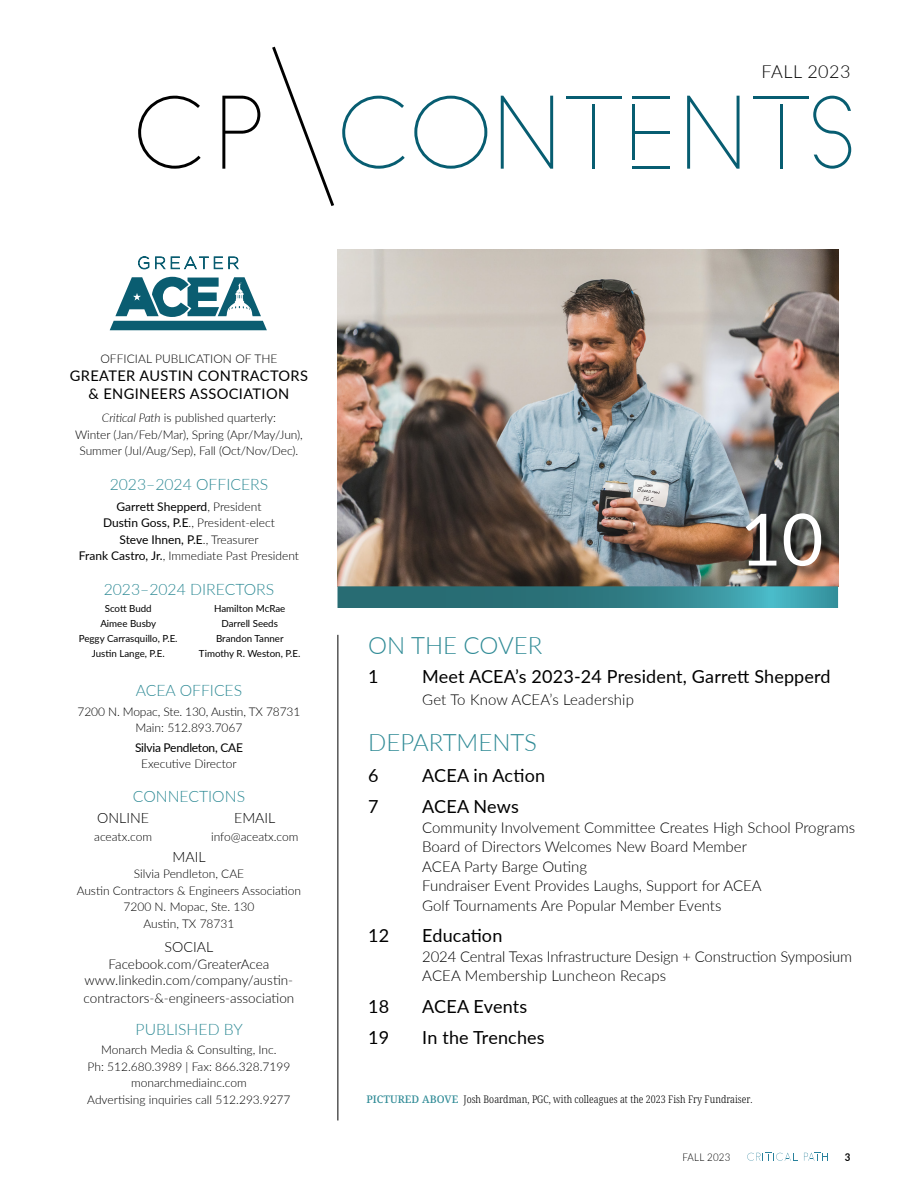
<style>
.page{position:relative;width:918px;height:1188px;background:#fff}
.page>*{position:absolute;margin:0;border:0;box-sizing:border-box;transform-origin:0 0}
.Headline{font:72px "Lato";color:#fff}
.Body_Text_No_Indent{font:300 24px "Lato";color:#308b96}
.Headline-2{font:18px "Lato";letter-spacing:.01em;color:#000}
.t1{font:300 18px "Lato";letter-spacing:.025em;color:#000}
.Body_Text_No_Indent-2{font:300 15.75px "Lato";color:#308b96}
.Headline-3{font:300 15px "Lato";color:#000}
.t2{font:14.7px/18px "Lato";letter-spacing:.025em;color:#000;text-align:center}
.Body_Text_No_Indent-3{font:300 14.25px "Lato";color:#000}
.Body_Text_No_Indent-4{font:300 13.5px/18px "Lato";color:#000}
.Body_Text_No_Indent-5{font:300 12px/16.5px "Lato";color:#000;text-align:center}
.Body_Text_No_Indent-6{font:12px/15.8px "Lato";letter-spacing:-.02em;color:#000;text-align:center}
.Body_Text_No_Indent-7{font:12px "Lato";color:#000}
.t3{font:300 10.8px "Lato";letter-spacing:.025em;color:#000;scale:.91 1}
.t4{font:700 10.8px "Lato";color:#000;scale:.91 1}
.t5{font:300 condensed 10.5px "Noto Serif";letter-spacing:.005em;color:#000}
.Body_Text_No_Indent-8{font:9.75px "Lato";color:#000}
.s1{font-style:italic}
.s2{font-weight:300}
.s3{font-weight:400}
.s4{font-weight:500;font-stretch:normal;color:#308b96}
</style>
<div class="page">
<svg style="left:747px;top:1153px;width:50px;height:8px"></svg>
<svg style="left:804px;top:1153px;width:24px;height:8px"></svg>
<img style="left:338px;top:250px;width:500px;height:336px">
<hr style="left:592px;top:105px;width:3px;height:64px;background:#075d71">
<hr style="left:566px;top:96px;width:56px;height:3px;background:#075d71">
<svg style="left:272px;top:46px;width:133px;height:160px"></svg>
<hr style="left:780px;top:105px;width:3px;height:64px;background:#075d71">
<hr style="left:753px;top:96px;width:56px;height:3px;background:#075d71">
<svg style="left:501px;top:96px;width:52px;height:73px"></svg>
<svg style="left:414px;top:96px;width:73px;height:73px"></svg>
<hr style="left:632px;top:96px;width:38px;height:3px;background:#075d71">
<hr style="left:632px;top:131px;width:38px;height:3px;background:#075d71">
<hr style="left:632px;top:166px;width:38px;height:3px;background:#075d71">
<hr style="left:632px;top:104px;width:3px;height:56px;background:#075d71">
<svg style="left:687px;top:96px;width:53px;height:73px"></svg>
<svg style="left:813px;top:96px;width:38px;height:73px"></svg>
<svg style="left:222px;top:96px;width:38px;height:73px"></svg>
<svg style="left:138px;top:95px;width:63px;height:74px"></svg>
<svg style="left:138px;top:256px;width:11px;height:13px"></svg>
<svg style="left:155px;top:256px;width:84px;height:13px"></svg>
<svg style="left:110px;top:277px;width:157px;height:53px"></svg>
<hr style="left:338px;top:635px;width:1px;height:485px;background:#000">
<svg style="left:341px;top:589px;width:494px;height:16px;background:#31818a"></svg>
<div style="left:745px;top:512px;width:91px;height:69px;background:#000;opacity:.75"></div>
<p class="t1" style="left:762px;top:59px;width:90px">FALL 2023</p>
<p class="Body_Text_No_Indent-5" style="left:100px;top:350px;width:179px">OFFICIAL PUBLICATION OF THE</p>
<p class="t2" style="left:70px;top:366px;width:240px">GREATER AUSTIN CONTRACTORS &amp; ENGINEERS ASSOCIATION</p>
<p class="Body_Text_No_Indent-5" style="left:75px;top:409px;width:229px"><span class="s1">Critical Path</span> is published quarterly:<br>Winter (Jan/Feb/Mar), Spring (Apr/May/Jun),<br>Summer (Jul/Aug/Sep), Fall (Oct/Nov/Dec).</p>
<p class="Body_Text_No_Indent-2" style="left:110px;top:473px;width:160px">2023–2024 OFFICERS</p>
<p class="Body_Text_No_Indent-7" style="left:117px;top:498px;width:146px">Garrett Shepperd<span class="s2">, President</span></p>
<p class="Body_Text_No_Indent-5" style="left:103px;top:514px;width:173px"><span class="s3">Dustin Goss, P.E</span>., President-elect</p>
<p class="Body_Text_No_Indent-6" style="left:119px;top:531px;width:141px">Steve Ihnen, P.E<span class="s2">., Treasurer</span></p>
<p class="Body_Text_No_Indent-5" style="left:79px;top:547px;width:222px"><span class="s3">Frank Castro, Jr.</span>, Immediate Past President</p>
<p class="Body_Text_No_Indent-2" style="left:104px;top:578px;width:172px">2023–2024 DIRECTORS</p>
<p class="Body_Text_No_Indent-8" style="left:105px;top:602px;width:48px">Scott Budd</p>
<p class="Body_Text_No_Indent-8" style="left:100px;top:617px;width:57px">Aimee Busby</p>
<p class="Body_Text_No_Indent-8" style="left:79px;top:632px;width:100px">Peggy Carrasquillo, P.E.</p>
<p class="Body_Text_No_Indent-8" style="left:92px;top:647px;width:74px">Justin Lange, P.E.</p>
<p class="Body_Text_No_Indent-8" style="left:214px;top:602px;width:73px">Hamilton McRae</p>
<p class="Body_Text_No_Indent-8" style="left:221px;top:617px;width:58px">Darrell Seeds</p>
<p class="Body_Text_No_Indent-8" style="left:216px;top:632px;width:69px">Brandon Tanner</p>
<p class="Body_Text_No_Indent-8" style="left:199px;top:647px;width:103px">Timothy R. Weston, P.E.</p>
<p class="Body_Text_No_Indent-2" style="left:136px;top:680px;width:108px">ACEA OFFICES</p>
<p class="Body_Text_No_Indent-5" style="left:78px;top:703px;width:224px">7200 N. Mopac, Ste. 130, Austin, TX 78731</p>
<p class="Body_Text_No_Indent-5" style="left:135px;top:719px;width:109px">Main: 512.893.7067</p>
<p class="Body_Text_No_Indent-6" style="left:135px;top:739px;width:109px">Silvia Pendleton, CAE<br><span class="s2">Executive Director</span></p>
<p class="Body_Text_No_Indent-2" style="left:133px;top:785px;width:114px">CONNECTIONS</p>
<p class="Body_Text_No_Indent-3" style="left:97px;top:808px;width:53px">ONLINE</p>
<p class="Body_Text_No_Indent-5" style="left:94px;top:828px;width:59px">aceatx.com</p>
<p class="Body_Text_No_Indent-3" style="left:234px;top:808px;width:43px">EMAIL</p>
<p class="Body_Text_No_Indent-5" style="left:211px;top:828px;width:89px">info@aceatx.com</p>
<p class="Body_Text_No_Indent-3" style="left:172px;top:847px;width:35px">MAIL</p>
<p class="Body_Text_No_Indent-5" style="left:134px;top:865px;width:112px">Silvia Pendleton, CAE</p>
<p class="Body_Text_No_Indent-5" style="left:77px;top:882px;width:226px">Austin Contractors &amp; Engineers Association</p>
<p class="Body_Text_No_Indent-5" style="left:123px;top:898px;width:132px">7200 N. Mopac, Ste. 130</p>
<p class="Body_Text_No_Indent-5" style="left:144px;top:915px;width:92px">Austin, TX 78731</p>
<p class="Body_Text_No_Indent-3" style="left:165px;top:937px;width:50px">SOCIAL</p>
<p class="Body_Text_No_Indent-4" style="left:109px;top:955px;width:162px">Facebook.com/GreaterAcea</p>
<p class="Body_Text_No_Indent-4" style="left:84px;top:971px;width:212px">www.linkedin.com/company/austin&shy;contractors-&amp;-engineers-association</p>
<p class="Body_Text_No_Indent-2" style="left:136px;top:1018px;width:109px">PUBLISHED BY</p>
<p class="Body_Text_No_Indent-5" style="left:101px;top:1041px;width:177px">Monarch Media &amp; Consulting, Inc.</p>
<p class="Body_Text_No_Indent-5" style="left:88px;top:1058px;width:204px">Ph: 512.680.3989 | Fax: 866.328.7199</p>
<p class="Body_Text_No_Indent-5" style="left:131px;top:1074px;width:117px">monarchmediainc.com</p>
<p class="Body_Text_No_Indent-5" style="left:87px;top:1091px;width:205px">Advertising inquiries call 512.293.9277</p>
<p class="Body_Text_No_Indent" style="left:368px;top:629px;width:176px">ON THE COVER</p>
<p class="Headline" style="left:740px;top:488px;width:85px">10</p>
<p class="Headline-2" style="left:368px;top:663px;width:12px">1</p>
<p class="Headline-2" style="left:422px;top:663px;width:410px">Meet ACEA’s 2023-24 President, Garrett Shepperd</p>
<p class="Headline-3" style="left:422px;top:690px;width:213px">Get To Know ACEA’s Leadership</p>
<p class="Body_Text_No_Indent" style="left:368px;top:726px;width:170px">DEPARTMENTS</p>
<p class="Headline-2" style="left:368px;top:762px;width:12px">6</p>
<p class="Headline-2" style="left:422px;top:762px;width:124px">ACEA in Action</p>
<p class="Headline-2" style="left:368px;top:794px;width:12px">7</p>
<p class="Headline-2" style="left:422px;top:794px;width:98px">ACEA News</p>
<p class="Headline-3" style="left:422px;top:817px;width:434px">Community Involvement Committee Creates High School Programs</p>
<p class="Headline-3" style="left:422px;top:836px;width:326px">Board of Directors Welcomes New Board Member</p>
<p class="Headline-3" style="left:422px;top:856px;width:166px">ACEA Party Barge Outing</p>
<p class="Headline-3" style="left:422px;top:875px;width:341px">Fundraiser Event Provides Laughs, Support for ACEA</p>
<p class="Headline-3" style="left:422px;top:895px;width:301px">Golf Tournaments Are Popular Member Events</p>
<p class="Headline-2" style="left:368px;top:923px;width:23px">12</p>
<p class="Headline-2" style="left:422px;top:923px;width:82px">Education</p>
<p class="Headline-3" style="left:422px;top:946px;width:432px">2024 Central Texas Infrastructure Design + Construction Symposium</p>
<p class="Headline-3" style="left:422px;top:965px;width:245px">ACEA Membership Luncheon Recaps</p>
<p class="Headline-2" style="left:368px;top:993px;width:23px">18</p>
<p class="Headline-2" style="left:422px;top:993px;width:106px">ACEA Events</p>
<p class="Headline-2" style="left:368px;top:1025px;width:23px">19</p>
<p class="Headline-2" style="left:422px;top:1025px;width:124px">In the Trenches</p>
<p class="t5" style="left:366px;top:1092px;width:388px"><span class="s4">PICTURED ABOVE</span> Josh Boardman, PGC, with colleagues at the 2023 Fish Fry Fundraiser.</p>
<p class="t3" style="left:682px;top:1150px;width:54px">FALL 2023</p>
<p class="t4" style="left:845px;top:1149px;width:8px">3</p>
</div>
